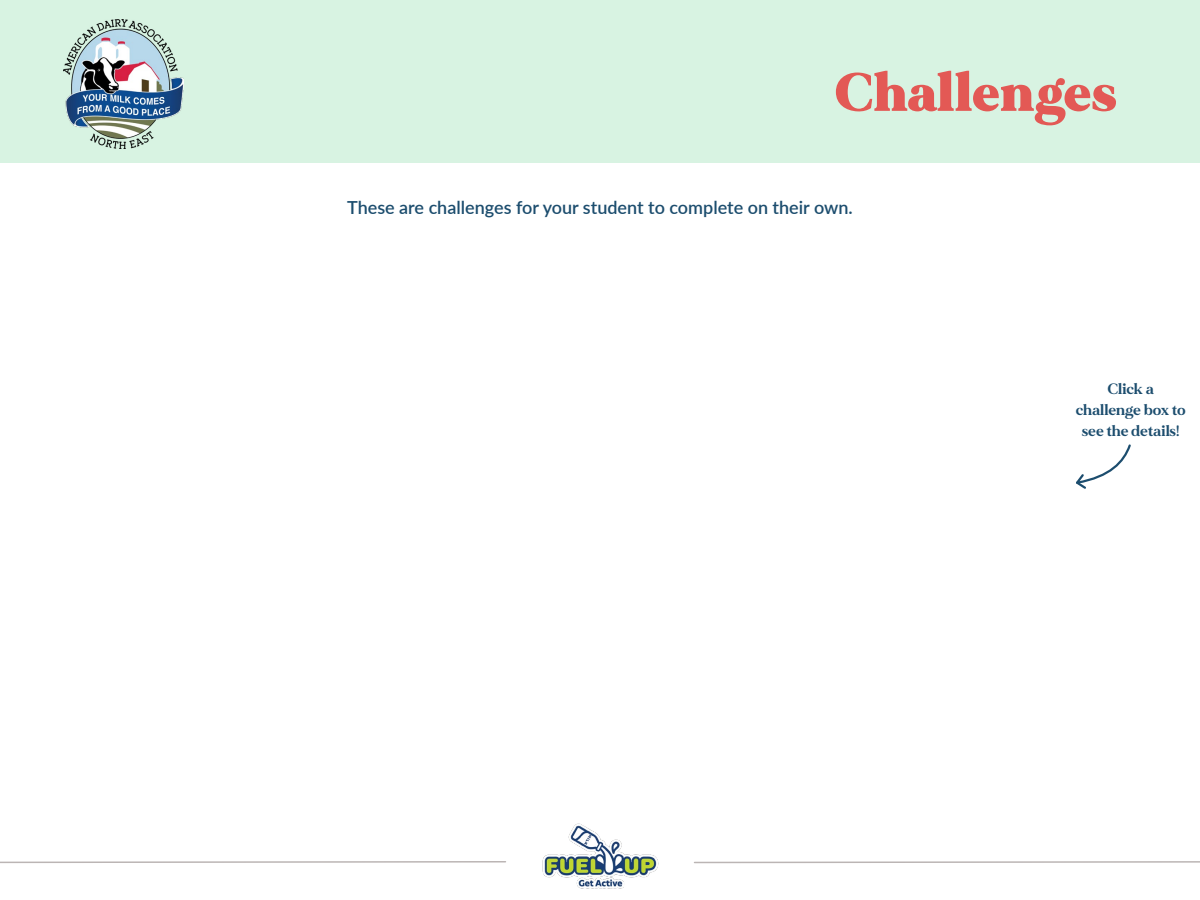
<style>
.page{position:relative;width:1200px;height:900px;background:#fff}
.page>*{position:absolute;margin:0;border:0;box-sizing:border-box;transform-origin:0 0}
.t1{font:900 54px "MADE Mirage";letter-spacing:.01em;color:#e35955}
.t2{font:600 18px "Lato";color:#1c4d6e}
.t3{font:700 15px/21px "MADE Mirage";letter-spacing:.01em;color:#1c4d6e;text-align:center}
</style>
<div class="page">
<div style="left:0;top:0;width:1200px;height:163px;background:#d8f3e2"></div>
<svg style="left:1076px;top:444px;width:55px;height:45px"></svg>
<svg style="left:694px;top:861px;width:506px;height:3px"></svg>
<svg style="left:0;top:861px;width:506px;height:2px"></svg>
<img style="left:542px;top:823px;width:117px;height:66px">
<img style="left:64px;top:20px;width:120px;height:129px">
<h1 class="t1" style="left:835px;top:55px;width:282px">Challenges</h1>
<p class="t2" style="left:347px;top:194px;width:507px">These are challenges for your student to complete on their own.</p>
<p class="t3" style="left:1076px;top:378px;width:111px">Click a challenge box to see the details!</p>
</div>
